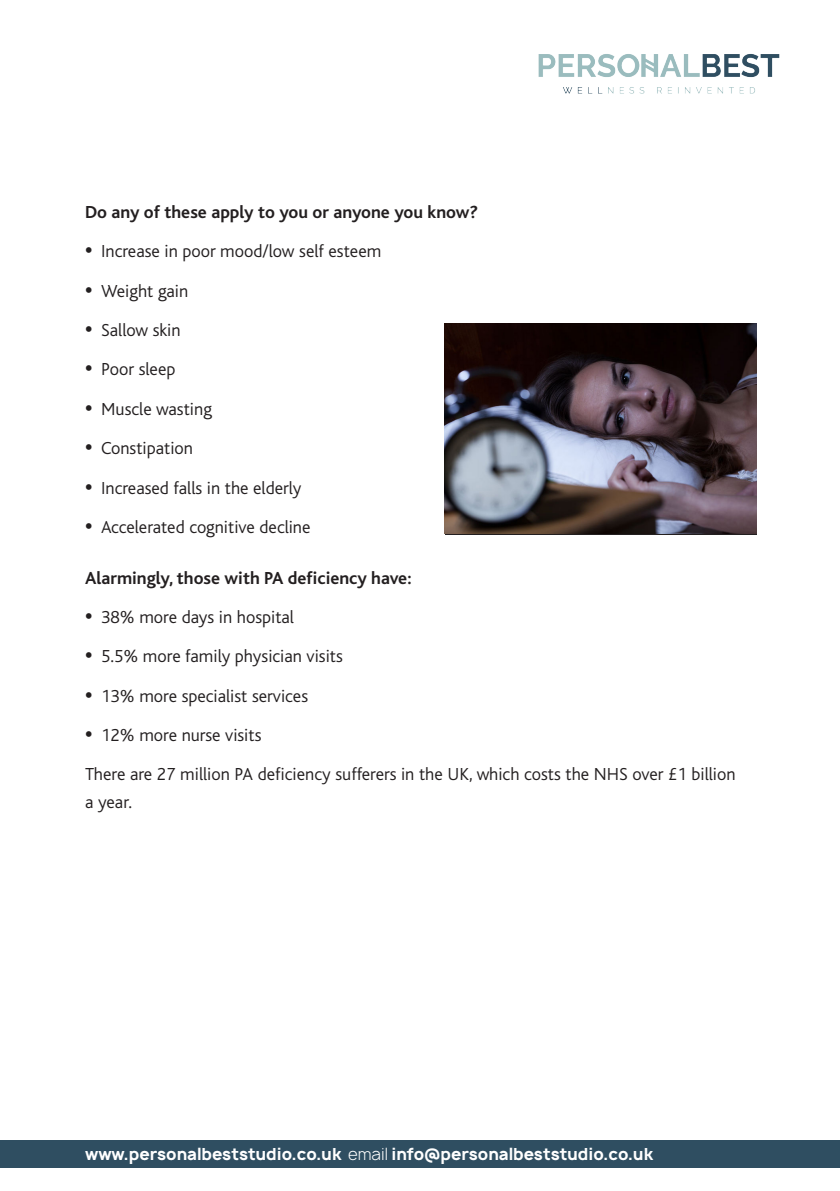
<style>
.page{position:relative;width:840px;height:1191px;background:#fff}
.page>*{position:absolute;margin:0;border:0;box-sizing:border-box;transform-origin:0 0}
.t1{font:300 18.2px/28px "Bliss";color:#231f20}
.t2{font:700 18.2px "Bliss";color:#231f20}
.t3{font:700 16px "Manrope";color:#fff}
.s1{font-weight:800;font-size:22px}
.s2{font-weight:300}
</style>
<div class="page">
<div style="left:0;top:1140px;width:839px;height:28px;background:#2f4e61"></div>
<img style="left:538px;top:54px;width:242px;height:40px">
<img style="left:444px;top:324px;width:311px;height:209px">
<p class="t2" style="left:85px;top:203px;width:394px">Do any of these apply to you or anyone you know?</p>
<p class="t1" style="left:85px;top:238px;width:297px"><span class="s1">•</span> Increase in poor mood/low self esteem</p>
<p class="t1" style="left:85px;top:277px;width:104px"><span class="s1">•</span> Weight gain</p>
<p class="t1" style="left:85px;top:316px;width:97px"><span class="s1">•</span> Sallow skin</p>
<p class="t1" style="left:85px;top:356px;width:92px"><span class="s1">•</span> Poor sleep</p>
<p class="t1" style="left:85px;top:395px;width:128px"><span class="s1">•</span> Muscle wasting</p>
<p class="t1" style="left:85px;top:434px;width:109px"><span class="s1">•</span> Constipation</p>
<p class="t1" style="left:85px;top:474px;width:218px"><span class="s1">•</span> Increased falls in the elderly</p>
<p class="t1" style="left:85px;top:513px;width:227px"><span class="s1">•</span> Accelerated cognitive decline</p>
<p class="t2" style="left:85px;top:568px;width:328px">Alarmingly, those with PA deficiency have:</p>
<p class="t1" style="left:85px;top:603px;width:210px"><span class="s1">•</span> 38% more days in hospital</p>
<p class="t1" style="left:85px;top:642px;width:259px"><span class="s1">•</span> 5.5% more family physician visits</p>
<p class="t1" style="left:85px;top:682px;width:224px"><span class="s1">•</span> 13% more specialist services</p>
<p class="t1" style="left:85px;top:721px;width:178px"><span class="s1">•</span> 12% more nurse visits</p>
<p class="t1" style="left:85px;top:760px;width:651px">There are 27 million PA deficiency sufferers in the UK, which costs the NHS over £1 billion a year.</p>
<p class="t3" style="left:85px;top:1142px;width:569px">www.personalbeststudio.co.uk <span class="s2">email</span> info@personalbeststudio.co.uk</p>
</div>
